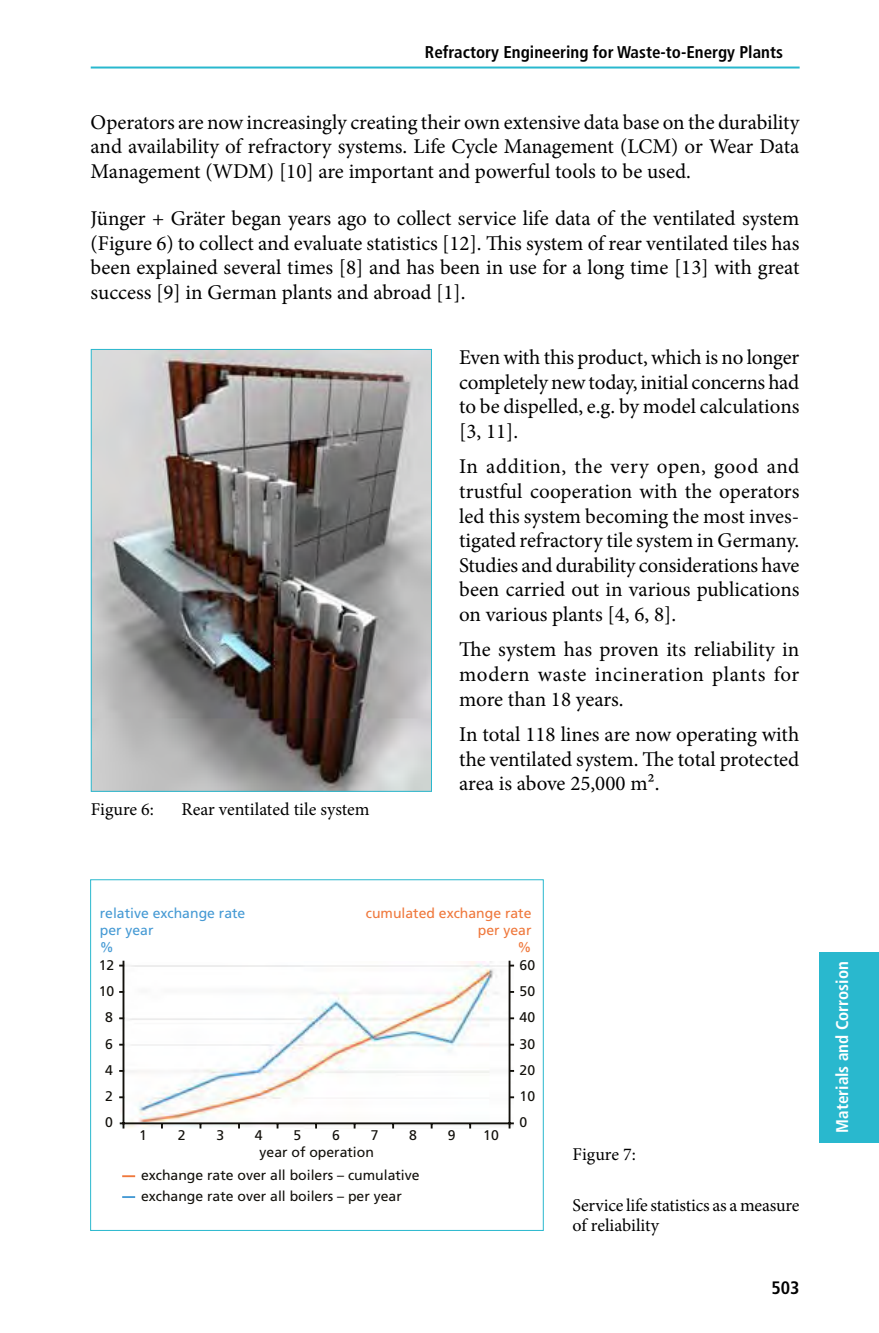
<style>
.page{position:relative;width:879px;height:1333px;background:#fff}
.page>*{position:absolute;margin:0;border:0;box-sizing:border-box;transform-origin:0 0}
.t1{font:21px/24.6px "Minion Pro";color:#000;text-align:justify}
.t2{font:18px/20px "Minion Pro";letter-spacing:-.005em;color:#000}
.t3{font:700 condensed 18px "Frutiger";color:#000}
.t4{font:700 condensed 17px "Frutiger";color:#000}
.t5{font:700 condensed 17px "Frutiger";color:#fff}
.t6{font:14px/16.4px "Frutiger";color:#12100b}
.t7{font:14px/16.8px "Frutiger";color:#ef783c;text-align:right}
.t8{font:14px/16.8px "Frutiger";color:#469ad4}
</style>
<div class="page">
<hr style="left:91px;top:66px;width:708px;height:2px;background:#29b8ce">
<div style="left:819px;top:951px;width:60px;height:191px;background:#29b8ce"></div>
<img style="left:93px;top:351px;width:337px;height:438px">
<div style="left:91px;top:349px;width:341px;height:442px;border:1px solid #29b8ce"></div>
<img style="left:121px;top:961px;width:393px;height:167px">
<svg style="left:122px;top:1175px;width:13px;height:2px"></svg>
<svg style="left:122px;top:1196px;width:13px;height:1px"></svg>
<hr style="left:123px;top:960px;width:1px;height:168px;background:#12100b">
<hr style="left:508px;top:960px;width:2px;height:168px;background:#12100b">
<hr style="left:120px;top:1122px;width:394px;height:2px;background:#12100b">
<div style="left:90px;top:879px;width:454px;height:351px;border:1px solid #29b8ce"></div>
<p class="t4" style="left:425px;top:42px;width:359px">Refractory Engineering for Waste-to-Energy Plants</p>
<p class="t1" style="left:91px;top:110px;width:710px">Operators are now increasingly creating their own extensive data base on the durability and availability of refractory systems. Life Cycle Management (LCM) or Wear Data Management (WDM) [10] are important and powerful tools to be used.</p>
<p class="t1" style="left:91px;top:206px;width:710px">Jünger + Gräter began years ago to collect service life data of the ventilated system (Figure 6) to collect and evaluate statistics [12]. This system of rear ventilated tiles has been explained several times [8] and has been in use for a long time [13] with great success [9] in German plants and abroad [1].</p>
<p class="t2" style="left:91px;top:799px;width:65px">Figure 6:</p>
<p class="t2" style="left:181px;top:799px;width:190px">Rear ventilated tile system</p>
<p class="t1" style="left:459px;top:345px;width:342px">Even with this product, which is no longer completely new today, initial concerns had to be dispelled, e.g. by model calculations [3, 11].</p>
<p class="t1" style="left:459px;top:454px;width:342px">In addition, the very open, good and trustful cooperation with the operators led this system becoming the most inves&shy;tigated refractory tile system in Germany.<br>Studies and durability considerations have been carried out in various publications on various plants [4, 6, 8].</p>
<p class="t1" style="left:459px;top:637px;width:342px">The system has proven its reliability in modern waste incineration plants for more than 18 years.</p>
<p class="t1" style="left:459px;top:722px;width:342px">In total 118 lines are now operating with the ventilated system. The total protected area is above 25,000 m².</p>
<p class="t8" style="left:100px;top:904px;width:147px">relative exchange rate per year<br>%</p>
<p class="t7" style="left:366px;top:904px;width:167px">cumulated exchange rate per year<br>%</p>
<p class="t6" style="left:99px;top:956px;width:17px">12</p>
<p class="t6" style="left:519px;top:956px;width:17px">60</p>
<p class="t6" style="left:99px;top:982px;width:17px">10</p>
<p class="t6" style="left:519px;top:982px;width:17px">50</p>
<p class="t6" style="left:105px;top:1009px;width:9px">8</p>
<p class="t6" style="left:519px;top:1009px;width:17px">40</p>
<p class="t6" style="left:105px;top:1035px;width:9px">6</p>
<p class="t6" style="left:519px;top:1035px;width:17px">30</p>
<p class="t6" style="left:105px;top:1061px;width:9px">4</p>
<p class="t6" style="left:519px;top:1061px;width:17px">20</p>
<p class="t6" style="left:105px;top:1087px;width:9px">2</p>
<p class="t6" style="left:519px;top:1087px;width:17px">10</p>
<p class="t6" style="left:105px;top:1114px;width:9px">0</p>
<p class="t6" style="left:519px;top:1114px;width:9px">0</p>
<p class="t6" style="left:139px;top:1127px;width:9px">1</p>
<p class="t6" style="left:178px;top:1127px;width:9px">2</p>
<p class="t6" style="left:216px;top:1127px;width:9px">3</p>
<p class="t6" style="left:255px;top:1127px;width:9px">4</p>
<p class="t6" style="left:332px;top:1127px;width:9px">6</p>
<p class="t6" style="left:371px;top:1127px;width:9px">7</p>
<p class="t6" style="left:409px;top:1127px;width:9px">8</p>
<p class="t6" style="left:448px;top:1127px;width:9px">9</p>
<p class="t6" style="left:483px;top:1127px;width:17px">10</p>
<p class="t6" style="left:260px;top:1127px;width:116px;text-indent:34px">5<br>year of operation</p>
<p class="t6" style="left:141px;top:1164px;width:280px;line-height:20.8px">exchange rate over all boilers – cumulative exchange rate over all boilers – per year</p>
<p class="t2" style="left:572px;top:1143px;width:65px">Figure 7:</p>
<p class="t2" style="left:572px;top:1195px;width:228px">Service life statistics as a measure of reliability</p>
<p class="t3" style="left:771px;top:1276px;width:30px">503</p>
<p class="t5" style="left:832px;top:1132px;width:173px;rotate:-90deg">Materials and Corrosion</p>
</div>
